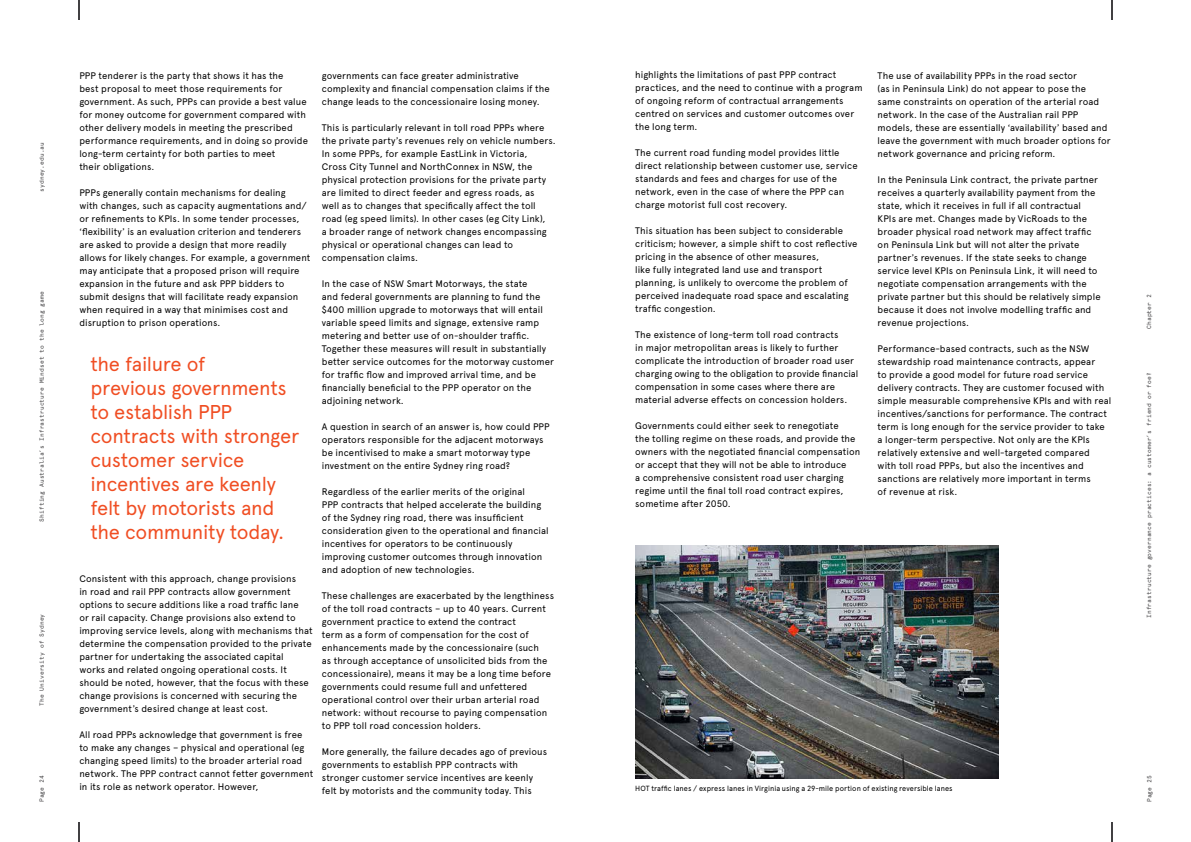
<style>
.page{position:relative;width:1191px;height:842px;background:#fff}
.page>*{position:absolute;margin:0;border:0;box-sizing:border-box;transform-origin:0 0}
.t1{font:20px/24px "Apercu Pro";letter-spacing:-.015em;color:#f04e23}
.t2{font:9.5px/13px "Apercu Pro";letter-spacing:.01em;color:#000}
.t3{font:7.5px "Apercu Pro";letter-spacing:.005em;color:#000}
.t4{font:6px "Apercu Pro Mono";letter-spacing:.02em;color:#414042}
</style>
<div class="page">
<img style="left:635px;top:545px;width:364px;height:234px">
<hr style="left:1110px;top:822px;width:2px;height:20px;background:#414042">
<hr style="left:1110px;top:0;width:2px;height:20px;background:#414042">
<svg style="left:79px;top:822px;width:1px;height:20px"></svg>
<svg style="left:79px;top:0;width:1px;height:20px"></svg>
<p class="t4" style="left:37px;top:192px;width:51px;rotate:-90deg">sydney.edu.au</p>
<p class="t4" style="left:37px;top:522px;width:232px;rotate:-90deg">Shifting Australia’s Infrastructure Mindset to the long game</p>
<p class="t4" style="left:37px;top:706px;width:94px;rotate:-90deg">The University of Sydney</p>
<p class="t4" style="left:37px;top:802px;width:28px;rotate:-90deg">Page 24</p>
<p class="t2" style="left:79px;top:68px;width:230px">PPP tenderer is the party that shows it has the<br>best proposal to meet those requirements for government. As such, PPPs can provide a best value for money outcome for government compared with other delivery models in meeting the prescribed performance requirements, and in doing so provide long-term certainty for both parties to meet<br>their obligations.</p>
<p class="t2" style="left:79px;top:185px;width:233px">PPPs generally contain mechanisms for dealing<br>with changes, such as capacity augmentations and/ or refinements to KPIs. In some tender processes, ‘flexibility’ is an evaluation criterion and tenderers are asked to provide a design that more readily allows for likely changes. For example, a government may anticipate that a proposed prison will require expansion in the future and ask PPP bidders to submit designs that will facilitate ready expansion when required in a way that minimises cost and disruption to prison operations.</p>
<h1 class="t1" style="left:90px;top:350px;width:210px">the failure of<br>previous governments to establish PPP contracts with stronger customer service incentives are keenly felt by motorists and the community today.</h1>
<p class="t2" style="left:79px;top:572px;width:235px">Consistent with this approach, change provisions<br>in road and rail PPP contracts allow government options to secure additions like a road traffic lane<br>or rail capacity. Change provisions also extend to improving service levels, along with mechanisms that determine the compensation provided to the private partner for undertaking the associated capital<br>works and related ongoing operational costs. It should be noted, however, that the focus with these change provisions is concerned with securing the government’s desired change at least cost.</p>
<p class="t2" style="left:79px;top:728px;width:235px">All road PPPs acknowledge that government is free to make any changes – physical and operational (eg changing speed limits) to the broader arterial road network. The PPP contract cannot fetter government in its role as network operator. However,</p>
<p class="t2" style="left:322px;top:68px;width:229px">governments can face greater administrative complexity and financial compensation claims if the change leads to the concessionaire losing money.</p>
<p class="t2" style="left:322px;top:120px;width:235px">This is particularly relevant in toll road PPPs where the private party’s revenues rely on vehicle numbers.<br>In some PPPs, for example EastLink in Victoria,<br>Cross City Tunnel and NorthConnex in NSW, the physical protection provisions for the private party are limited to direct feeder and egress roads, as<br>well as to changes that specifically affect the toll road (eg speed limits). In other cases (eg City Link),<br>a broader range of network changes encompassing physical or operational changes can lead to compensation claims.</p>
<p class="t2" style="left:322px;top:276px;width:234px">In the case of NSW Smart Motorways, the state<br>and federal governments are planning to fund the $400 million upgrade to motorways that will entail variable speed limits and signage, extensive ramp metering and better use of on-shoulder traffic.<br>Together these measures will result in substantially better service outcomes for the motorway customer for traffic flow and improved arrival time, and be financially beneficial to the PPP operator on the adjoining network.</p>
<p class="t2" style="left:322px;top:419px;width:229px">A question in search of an answer is, how could PPP operators responsible for the adjacent motorways be incentivised to make a smart motorway type investment on the entire Sydney ring road?</p>
<p class="t2" style="left:322px;top:484px;width:228px">Regardless of the earlier merits of the original<br>PPP contracts that helped accelerate the building of the Sydney ring road, there was insufficient consideration given to the operational and financial incentives for operators to be continuously improving customer outcomes through innovation and adoption of new technologies.</p>
<p class="t2" style="left:322px;top:588px;width:234px">These challenges are exacerbated by the lengthiness of the toll road contracts – up to 40 years. Current government practice to extend the contract<br>term as a form of compensation for the cost of enhancements made by the concessionaire (such<br>as through acceptance of unsolicited bids from the concessionaire), means it may be a long time before governments could resume full and unfettered operational control over their urban arterial road network: without recourse to paying compensation to PPP toll road concession holders.</p>
<p class="t2" style="left:322px;top:744px;width:227px">More generally, the failure decades ago of previous governments to establish PPP contracts with stronger customer service incentives are keenly felt by motorists and the community today. This</p>
<p class="t2" style="left:635px;top:68px;width:229px">highlights the limitations of past PPP contract practices, and the need to continue with a program of ongoing reform of contractual arrangements centred on services and customer outcomes over the long term.</p>
<p class="t2" style="left:635px;top:146px;width:224px">The current road funding model provides little direct relationship between customer use, service standards and fees and charges for use of the network, even in the case of where the PPP can charge motorist full cost recovery.</p>
<p class="t2" style="left:635px;top:224px;width:224px">This situation has been subject to considerable criticism; however, a simple shift to cost reflective pricing in the absence of other measures,<br>like fully integrated land use and transport planning, is unlikely to overcome the problem of perceived inadequate road space and escalating traffic congestion.</p>
<p class="t2" style="left:635px;top:328px;width:225px">The existence of long-term toll road contracts<br>in major metropolitan areas is likely to further complicate the introduction of broader road user charging owing to the obligation to provide financial compensation in some cases where there are material adverse effects on concession holders.</p>
<p class="t2" style="left:635px;top:419px;width:226px">Governments could either seek to renegotiate<br>the tolling regime on these roads, and provide the owners with the negotiated financial compensation or accept that they will not be able to introduce<br>a comprehensive consistent road user charging regime until the final toll road contract expires, sometime after 2050.</p>
<p class="t2" style="left:877px;top:68px;width:235px">The use of availability PPPs in the road sector<br>(as in Peninsula Link) do not appear to pose the same constraints on operation of the arterial road network. In the case of the Australian rail PPP models, these are essentially ‘availability’ based and leave the government with much broader options for network governance and pricing reform.</p>
<p class="t2" style="left:877px;top:172px;width:224px">In the Peninsula Link contract, the private partner receives a quarterly availability payment from the state, which it receives in full if all contractual KPIs are met. Changes made by VicRoads to the broader physical road network may affect traffic on Peninsula Link but will not alter the private partner’s revenues. If the state seeks to change service level KPIs on Peninsula Link, it will need to negotiate compensation arrangements with the private partner but this should be relatively simple because it does not involve modelling traffic and revenue projections.</p>
<p class="t2" style="left:877px;top:341px;width:235px">Performance-based contracts, such as the NSW stewardship road maintenance contracts, appear<br>to provide a good model for future road service delivery contracts. They are customer focused with simple measurable comprehensive KPIs and with real incentives/sanctions for performance. The contract term is long enough for the service provider to take a longer-term perspective. Not only are the KPIs relatively extensive and well-targeted compared<br>with toll road PPPs, but also the incentives and sanctions are relatively more important in terms<br>of revenue at risk.</p>
<p class="t4" style="left:1144px;top:329px;width:36px;rotate:-90deg">Chapter 2</p>
<p class="t4" style="left:1144px;top:618px;width:247px;rotate:-90deg">Infrastructure governance practices: a customer’s friend or foe?</p>
<p class="t3" style="left:635px;top:782px;width:319px">HOT traffic lanes / express lanes in Virginia using a 29-mile portion of existing reversible lanes</p>
<p class="t4" style="left:1144px;top:802px;width:28px;rotate:-90deg">Page 25</p>
</div>
